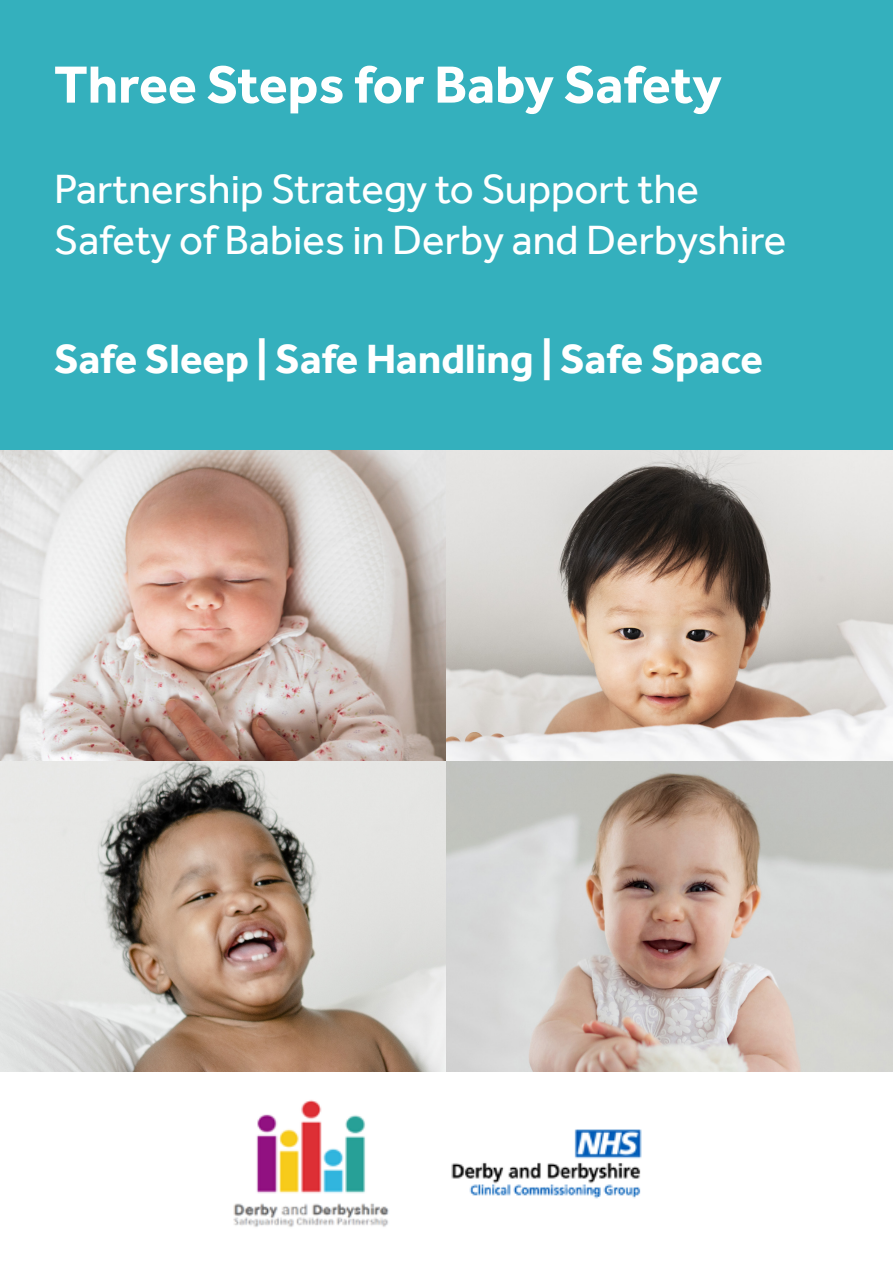
<style>
.page{position:relative;width:893px;height:1263px;background:#fff}
.page>*{position:absolute;margin:0;border:0;box-sizing:border-box;transform-origin:0 0}
.t1{font:700 54px "Effra";color:#fff}
.t2{font:42px "Effra";color:#fff}
.t3{font:700 42px "Effra";color:#fff}
</style>
<div class="page">
<img style="left:233px;top:1100px;width:156px;height:127px">
<img style="left:451px;top:1129px;width:191px;height:70px">
<div style="left:0;top:0;width:893px;height:451px;background:#34b0bd"></div>
<img style="left:0;top:451px;width:446px;height:310px">
<svg style="left:446px;top:451px;width:447px;height:310px;background:#c3b9b1"></svg>
<svg style="left:0;top:761px;width:446px;height:310px;background:#c3b8af"></svg>
<svg style="left:446px;top:761px;width:447px;height:310px;background:#c9bfb9"></svg>
<p class="t1" style="left:54px;top:52px;width:669px">Three Steps for Baby Safety</p>
<p class="t2" style="left:54px;top:165px;width:647px">Partnership Strategy to Support the</p>
<p class="t2" style="left:54px;top:215px;width:734px">Safety of Babies in Derby and Derbyshire</p>
<p class="t3" style="left:54px;top:333px;width:710px">Safe Sleep | Safe Handling | Safe Space</p>
</div>
